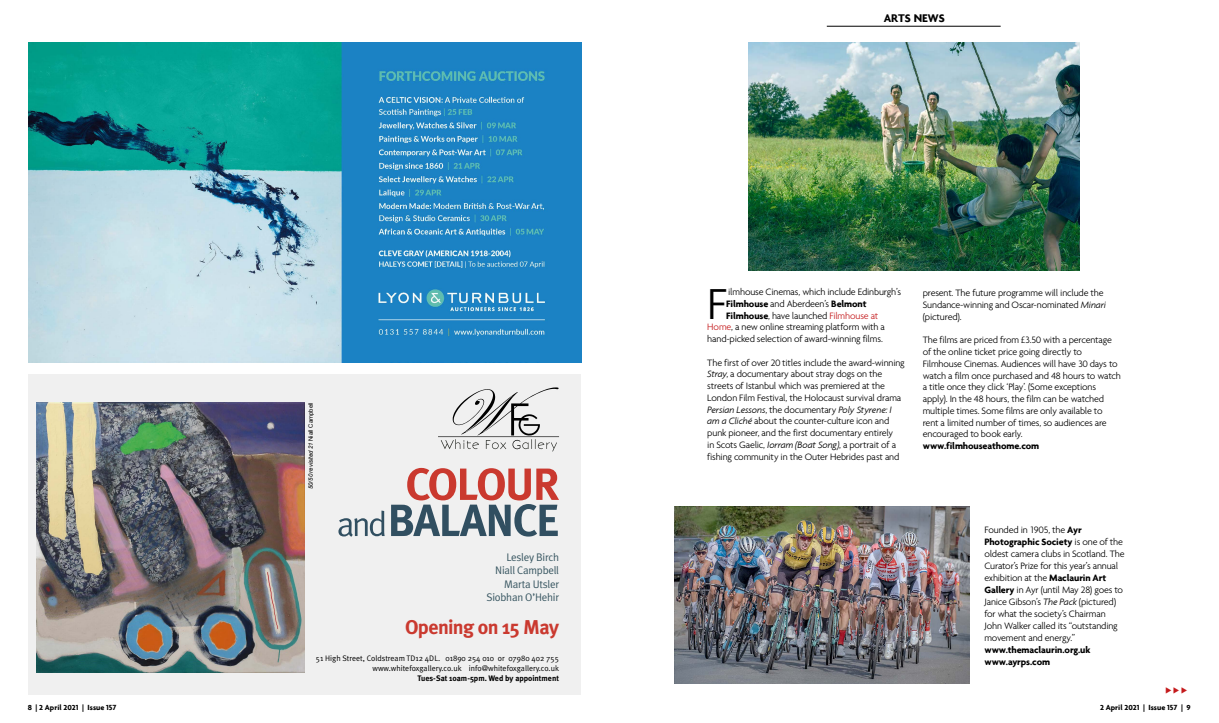
<style>
.page{position:relative;width:1219px;height:723px;background:#fff}
.page>*{position:absolute;margin:0;border:0;box-sizing:border-box;transform-origin:0 0}
.t1{font:300 46.8px "Agenda";color:#000}
.t2{font:700 20px "Meta Plus";letter-spacing:-.035em;color:#ca392f}
.t3{font:700 12px "Agenda";color:#000}
.t4{font:11px/13.2px "Meta Plus Normal";letter-spacing:-.02em;color:#395762;text-align:right}
.t5{font:300 10px/11.8px "Agenda";letter-spacing:-.02em;color:#000}
.t6{font:700 10px/12px "Agenda";letter-spacing:-.01em;color:#000}
.t7{font:8px/10px "Meta Plus Normal";color:#000;text-align:right}
.t8{font:700 8px "Agenda";color:#000}
.t9{font:700 8px "Meta Plus";color:#000}
.t10{font:italic 6px "Arial";letter-spacing:-.01em;color:#000}
.s1{font-style:normal}
.s2{font-weight:300}
.s3{font-weight:700}
.s4{color:#c41a1c}
.s5{font-style:italic}
</style>
<div class="page">
<img style="left:674px;top:506px;width:295px;height:178px">
<hr style="left:827px;top:26px;width:174px;height:1px;background:#000">
<img style="left:28px;top:43px;width:553px;height:320px">
<img style="left:748px;top:43px;width:331px;height:227px">
<div style="left:28px;top:374px;width:553px;height:320px;background:#f0f0f0"></div>
<img style="left:36px;top:402px;width:269px;height:270px">
<svg style="left:438px;top:387px;width:121px;height:64px"></svg>
<svg style="left:338px;top:468px;width:221px;height:69px"></svg>
<p class="t10" style="left:307px;top:489px;width:88px;rotate:-90deg">50/50 revisited 21 <span class="s1">Niall Campbell</span></p>
<p class="t4" style="left:486px;top:551px;width:74px">Lesley Birch<br>Niall Campbell<br>Marta Utsler<br>Siobhan O’Hehir</p>
<h2 class="t2" style="left:405px;top:615px;width:155px">Opening on 15 May</h2>
<p class="t7" style="left:316px;top:653px;width:245px">51 High Street, Coldstream TD12 4DL. 01890 254 010 or 07980 402 755 www.whitefoxgallery.co.uk info@whitefoxgallery.co.uk</p>
<p class="t9" style="left:418px;top:674px;width:143px">Tues-Sat 10am-5pm. Wed by appointment</p>
<p class="t3" style="left:884px;top:11px;width:63px">ARTS NEWS</p>
<h1 class="t1" style="left:707px;top:276px;width:21px">F</h1>
<p class="t5" style="left:728px;top:286px;width:174px">ilmhouse Cinemas, which include Edinburgh’s</p>
<p class="t6" style="left:726px;top:297px;width:142px">Filmhouse <span class="s2">and Aberdeen’s</span> Belmont</p>
<p class="t5" style="left:726px;top:309px;width:154px"><span class="s3">Filmhouse</span>, have launched <span class="s4">Filmhouse at</span></p>
<p class="t5" style="left:707px;top:321px;width:179px"><span class="s4">Home</span>, a new online streaming platform with a</p>
<p class="t5" style="left:707px;top:333px;width:177px">hand-picked selection of award-winning films.</p>
<p class="t5" style="left:707px;top:356px;width:199px">The first of over 20 titles include the award-winning <span class="s5">Stray</span>, a documentary about stray dogs on the streets of Istanbul which was premiered at the London Film Festival, the Holocaust survival drama <span class="s5">Persian Lessons</span>, the documentary <span class="s5">Poly Styrene: I am a Cliché</span> about the counter-culture icon and punk pioneer, and the first documentary entirely<br>in Scots Gaelic, <span class="s5">Iorram (Boat Song)</span>, a portrait of a fishing community in the Outer Hebrides past and</p>
<p class="t5" style="left:923px;top:287px;width:185px">present. The future programme will include the<br>Sundance-winning and Oscar-nominated <span class="s5">Minari </span>(pictured).</p>
<p class="t5" style="left:923px;top:334px;width:200px">The films are priced from £3.50 with a percentage of the online ticket price going directly to Filmhouse Cinemas. Audiences will have 30 days to watch a film once purchased and 48 hours to watch a title once they click ‘Play’. (Some exceptions apply). In the 48 hours, the film can be watched multiple times. Some films are only available to<br>rent a limited number of times, so audiences are encouraged to book early.</p>
<p class="t6" style="left:923px;top:440px;width:118px">www.filmhouseathome.com</p>
<p class="t5" style="left:984px;top:524px;width:142px">Founded in 1905, the <span class="s3">Ayr<br>Photographic Society</span> is one of the oldest camera clubs in Scotland. The<br>Curator’s Prize for this year’s annual exhibition at the <span class="s3">Maclaurin Art<br>Gallery</span> in Ayr (until May 28) goes to<br>Janice Gibson’s <span class="s5">The Pack</span> (pictured) for what the society’s Chairman<br>John Walker called its “outstanding movement and energy.”</p>
<p class="t6" style="left:984px;top:644px;width:108px">www.themaclaurin.org.uk www.ayrps.com</p>
<p class="t8" style="left:28px;top:703px;width:90px">8 | 2 April 2021 | Issue 157</p>
<p class="t8" style="left:1100px;top:702px;width:92px">2 April 2021 | Issue 157 | 9</p>
</div>
